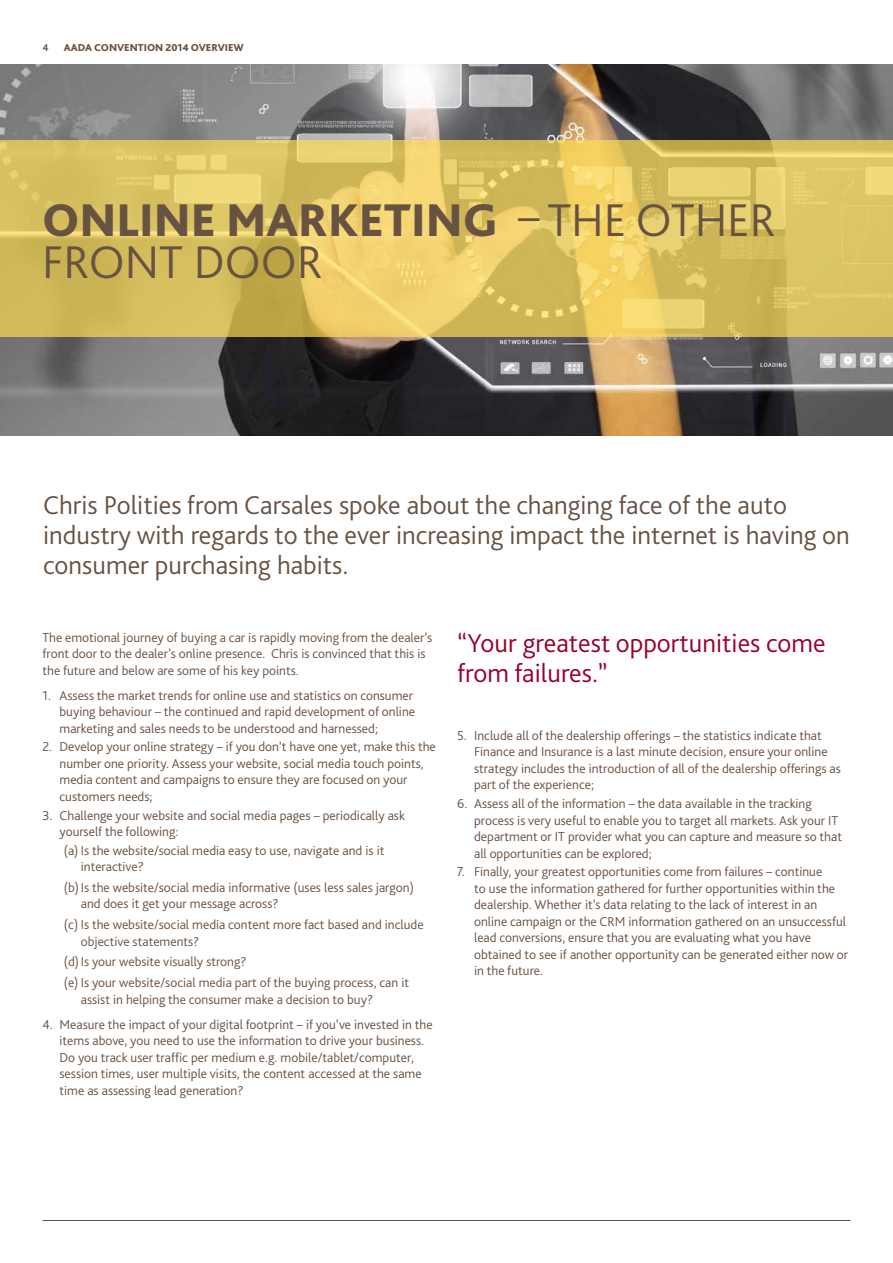
<style>
.page{position:relative;width:893px;height:1263px;background:#fff}
.page>*{position:absolute;margin:0;border:0;box-sizing:border-box;transform-origin:0 0}
.t1{font:300 48px/42px "Bliss Pro";color:#685242}
.t2{font:300 27px/30px "Bliss Pro";color:#685242}
.t3{font:300 27px/30px "Bliss Pro";color:#98002c}
.t4{font:300 13.5px/16.5px "Bliss Pro";color:#685041}
.t5{font:300 13.5px/16.5px "Bliss Pro";color:#685242}
.t6{font:800 10.5px "Bliss Pro";color:#685242}
.t7{font:700 10.5px "Bliss Pro";color:#685242}
.s1{font-weight:800}
</style>
<div class="page">
<hr style="left:43px;top:1220px;width:807px;height:1px;background:#685242">
<img style="left:0;top:64px;width:893px;height:371px">
<svg style="left:0;top:141px;width:893px;height:196px;background:#ddc363"></svg>
<p class="t7" style="left:43px;top:40px;width:8px">4</p>
<p class="t6" style="left:64px;top:40px;width:182px">AADA CONVENTION 2014 OVERVIEW</p>
<h1 class="t1" style="left:42px;top:198px;width:735px"><span class="s1">ONLINE MARKETING</span> – THE OTHER<br>FRONT DOOR</h1>
<h2 class="t2" style="left:43px;top:489px;width:808px">Chris Polities from Carsales spoke about the changing face of the auto industry with regards to the ever increasing impact the internet is having on consumer purchasing habits.</h2>
<p class="t5" style="left:43px;top:629px;width:391px">The emotional journey of buying a car is rapidly moving from the dealer’s front door to the dealer’s online presence. Chris is convinced that this is the future and below are some of his key points.</p>
<p class="t4" style="left:60px;top:687px;width:357px;text-indent:-17px">1. Assess the market trends for online use and statistics on consumer buying behaviour – the continued and rapid development of online marketing and sales needs to be understood and harnessed;</p>
<p class="t4" style="left:60px;top:738px;width:378px;text-indent:-17px">2. Develop your online strategy – if you don’t have one yet, make this the number one priority. Assess your website, social media touch points, media content and campaigns to ensure they are focused on your customers needs;</p>
<p class="t4" style="left:60px;top:806px;width:347px;text-indent:-17px">3. Challenge your website and social media pages – periodically ask yourself the following:</p>
<p class="t5" style="left:81px;top:841px;width:305px;text-indent:-17px">(a) Is the website/social media easy to use, navigate and is it interactive?</p>
<p class="t5" style="left:81px;top:879px;width:335px;text-indent:-17px">(b)Is the website/social media informative (uses less sales jargon) and does it get your message across?</p>
<p class="t5" style="left:81px;top:916px;width:344px;text-indent:-17px">(c) Is the website/social media content more fact based and include objective statements?</p>
<p class="t5" style="left:64px;top:951px;width:347px;line-height:20.7px">(d)Is your website visually strong?<br>(e) Is your website/social media part of the buying process, can it</p>
<p class="t5" style="left:81px;top:990px;width:294px">assist in helping the consumer make a decision to buy?</p>
<p class="t4" style="left:60px;top:1015px;width:375px;text-indent:-17px">4. Measure the impact of your digital footprint – if you’ve invested in the items above, you need to use the information to drive your business.<br>Do you track user traffic per medium e.g. mobile/tablet/computer, session times, user multiple visits, the content accessed at the same time as assessing lead generation?</p>
<h2 class="t3" style="left:457px;top:627px;width:370px">“Your greatest opportunities come from failures.”</h2>
<p class="t4" style="left:474px;top:727px;width:368px;text-indent:-17px">5. Include all of the dealership offerings – the statistics indicate that Finance and Insurance is a last minute decision, ensure your online strategy includes the introduction of all of the dealership offerings as part of the experience;</p>
<p class="t4" style="left:474px;top:795px;width:369px;text-indent:-17px">6. Assess all of the information – the data available in the tracking process is very useful to enable you to target all markets. Ask your IT department or IT provider what you can capture and measure so that all opportunities can be explored;</p>
<p class="t4" style="left:474px;top:863px;width:376px;text-indent:-17px">7. Finally, your greatest opportunities come from failures – continue<br>to use the information gathered for further opportunities within the dealership. Whether it’s data relating to the lack of interest in an online campaign or the CRM information gathered on an unsuccessful lead conversions, ensure that you are evaluating what you have obtained to see if another opportunity can be generated either now or in the future.</p>
</div>
